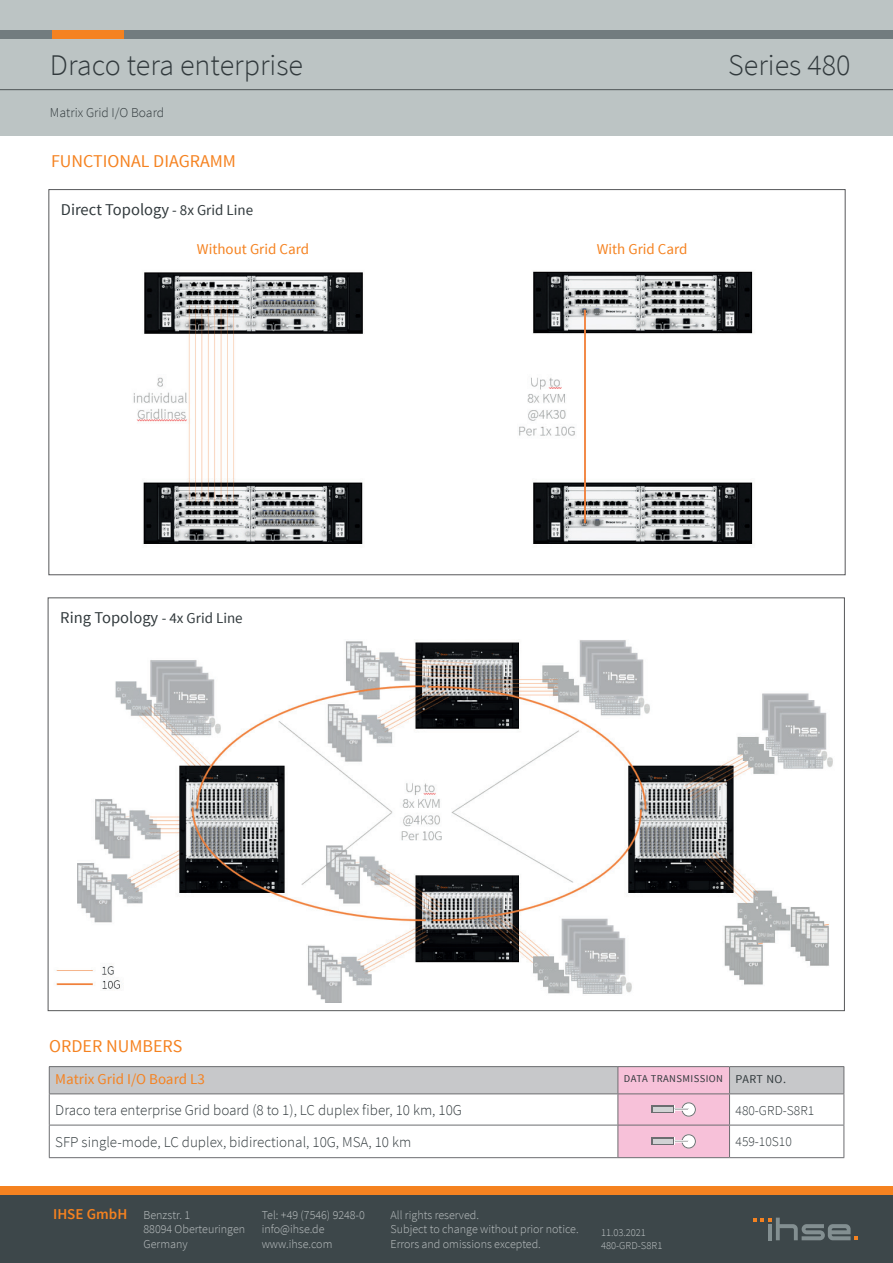
<style>
.page{position:relative;width:893px;height:1263px;background:#fff}
.page>*{position:absolute;margin:0;border:0;box-sizing:border-box;transform-origin:0 0}
.t1{font:300 30px "Source Sans Pro";color:#31393c}
.t2{font:18px "Source Sans Pro";color:#f58220}
.t3{font:16.5px "Source Sans Pro";color:#31393c}
.t4{font:300 15px "Source Sans Pro";color:#31393c}
.t5{font:15px "Source Sans Pro";color:#f58220}
.t6{font:300 13.5px "Source Sans Pro";color:#31393c}
.t7{font:300 12px/14.4px "Source Sans Pro";color:#c0c5c6}
.t8{font:10.5px "Source Sans Pro";letter-spacing:.04em;color:#31393c}
.t9{font:300 10.5px/12.6px "Source Sans Pro";color:#c0c5c6}
.s1{font-size:15px}
.s2{font-size:12px}
.s3{font-weight:600;font-size:15px;color:#f58220}
</style>
<div class="page">
<div style="left:0;top:0;width:893px;height:135px;background:#bcc4c4"></div>
<div style="left:119px;top:30px;width:774px;height:8px;background:#727c7f"></div>
<div style="left:51px;top:30px;width:72px;height:8px;background:#f58220"></div>
<div style="left:0;top:30px;width:51px;height:8px;background:#727c7f"></div>
<hr style="left:0;top:89px;width:893px;height:1px;background:#4d5455">
<div style="left:0;top:1195px;width:893px;height:68px;background:#3d474a"></div>
<div style="left:0;top:1186px;width:893px;height:9px;background:#f58220"></div>
<svg style="left:753px;top:1217px;width:105px;height:23px"></svg>
<svg style="left:49px;top:1066px;width:795px;height:92px"></svg>
<div style="left:652px;top:1138px;width:22px;height:7px;background:#d1d2d4"></div>
<img style="left:56px;top:640px;width:777px;height:362px">
<img style="left:133px;top:272px;width:230px;height:272px">
<img style="left:519px;top:271px;width:234px;height:273px">
<h1 class="t1" style="left:50px;top:47px;width:255px">Draco tera enterprise</h1>
<p class="t6" style="left:50px;top:105px;width:116px">Matrix Grid I/O Board</p>
<h2 class="t2" style="left:51px;top:149px;width:187px">FUNCTIONAL DIAGRAMM</h2>
<h3 class="t3" style="left:61px;top:199px;width:194px">Direct Topology <span class="s1">- 8x Grid Line</span></h3>
<p class="t5" style="left:197px;top:240px;width:114px">Without Grid Card</p>
<p class="t5" style="left:597px;top:240px;width:92px">With Grid Card</p>
<h1 class="t1" style="left:728px;top:47px;width:124px">Series 480</h1>
<h3 class="t3" style="left:60px;top:608px;width:184px">Ring Topology <span class="s1">- 4x Grid Line</span></h3>
<h2 class="t2" style="left:49px;top:1034px;width:135px">ORDER NUMBERS</h2>
<p class="t5" style="left:55px;top:1070px;width:151px">Matrix Grid I/O Board L3</p>
<p class="t8" style="left:624px;top:1072px;width:164px">DATA TRANSMISSION <span class="s2">PART NO.</span></p>
<p class="t4" style="left:55px;top:1101px;width:408px">Draco tera enterprise Grid board (8 to 1), LC duplex fiber, 10 km, 10G</p>
<p class="t6" style="left:735px;top:1102px;width:80px">480-GRD-S8R1</p>
<p class="t4" style="left:55px;top:1133px;width:357px">SFP single-mode, LC duplex, bidirectional, 10G, MSA, 10 km</p>
<p class="t6" style="left:735px;top:1134px;width:58px">459-10S10</p>
<p class="t7" style="left:144px;top:1208px;width:103px;text-indent:-90px"><span class="s3">IHSE GmbH</span> Benzstr. 1<br>88094 Oberteuringen<br>Germany</p>
<p class="t7" style="left:262px;top:1208px;width:105px">Tel: +49 (7546) 9248-0 info@ihse.de www.ihse.com</p>
<p class="t7" style="left:391px;top:1208px;width:190px">All rights reserved.<br>Subject to change without prior notice.<br>Errors and omissions excepted.</p>
<p class="t9" style="left:601px;top:1226px;width:63px">11.03.2021<br>480-GRD-S8R1</p>
</div>
